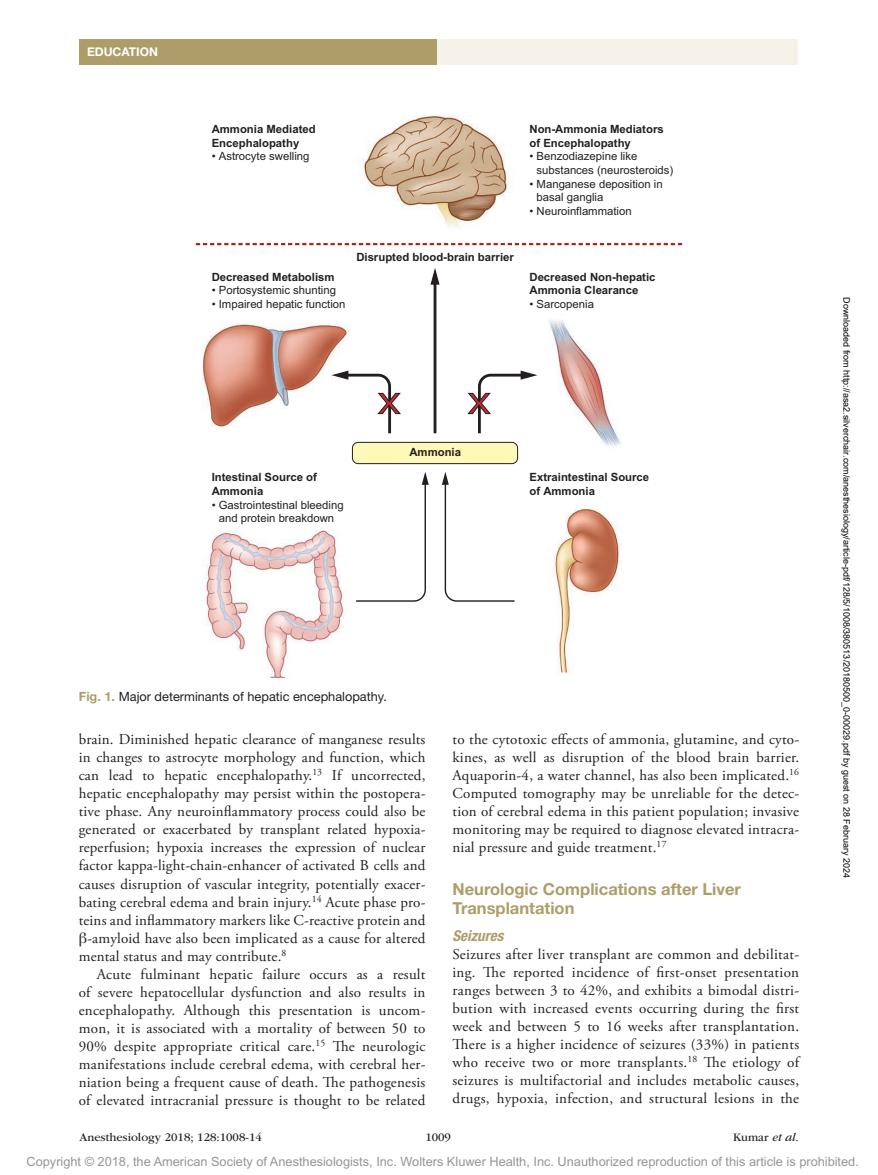
<style>
.page{position:relative;width:878px;height:1175px;background:#fff}
.page>*{position:absolute;margin:0;border:0;box-sizing:border-box;transform-origin:0 0}
.t1{font:700 16.5px/19.5px "Helvetica Neue LT Std";color:#ac9d69}
.t2{font:15px/18px "Adobe Garamond Pro";letter-spacing:.015em;color:#231f20;text-align:justify}
.t3{font:italic 700 condensed 15px "Helvetica Neue LT Std";color:#ac9d69}
.t4{font:12.75px "Arial MT Std";color:#939598}
.t5{font:12.75px "Helvetica Neue LT Std";color:#231f20}
.t6{font:12px "ITC Garamond Std";color:#231f20}
.t7{font:700 12px "Helvetica Neue";color:#fff}
.t8{font:11.4px/13.6px "Arial";color:#231f20}
.t9{font:700 11.4px/13.6px "Arial";color:#231f20}
.t10{font:9px "Arial";color:#000}
.s1{font-weight:700;color:#ac9d69}
.s2{font-family:"Gandhari Unicode"}
.s3{font-style:italic}
</style>
<div class="page">
<div style="left:432px;top:39px;width:365px;height:26px;background:#f5f2ea"></div>
<div style="left:79px;top:39px;width:357px;height:25px;background:#ac9d69"></div>
<img style="left:202px;top:116px;width:420px;height:562px">
<div style="left:352px;top:442px;width:165px;height:21px;background:#fff9b8;border-radius:6px"></div>
<div style="left:352px;top:442px;width:166px;height:22px;border:1px solid #231f20;border-radius:6px"></div>
<svg style="left:196px;top:243px;width:486px;height:2px"></svg>
<hr style="left:433px;top:281px;width:3px;height:152px;background:#231f20">
<svg style="left:430px;top:268px;width:9px;height:17px"></svg>
<svg style="left:354px;top:472px;width:75px;height:130px"></svg>
<svg style="left:442px;top:472px;width:74px;height:130px"></svg>
<svg style="left:331px;top:370px;width:70px;height:66px"></svg>
<svg style="left:467px;top:370px;width:70px;height:66px"></svg>
<p class="t7" style="left:87px;top:45px;width:72px">EDUCATION</p>
<p class="t9" style="left:212px;top:123px;width:105px">Ammonia Mediated<br>Encephalopathy</p>
<p class="t8" style="left:212px;top:150px;width:99px">• Astrocyte swelling</p>
<p class="t9" style="left:212px;top:270px;width:124px">Decreased Metabolism</p>
<p class="t8" style="left:212px;top:284px;width:126px">• Portosystemic shunting</p>
<p class="t8" style="left:212px;top:297px;width:135px">• Impaired hepatic function</p>
<p class="t9" style="left:356px;top:250px;width:159px">Disrupted blood-brain barrier</p>
<p class="t9" style="left:529px;top:123px;width:136px">Non-Ammonia Mediators of Encephalopathy</p>
<p class="t8" style="left:536px;top:150px;width:138px;text-indent:-7px">• Benzodiazepine like substances (neurosteroids)</p>
<p class="t8" style="left:536px;top:177px;width:128px;text-indent:-7px">• Manganese deposition in basal ganglia</p>
<p class="t8" style="left:529px;top:204px;width:104px">• Neuroinflammation</p>
<p class="t9" style="left:529px;top:270px;width:127px">Decreased Non-hepatic<br>Ammonia Clearance</p>
<p class="t8" style="left:529px;top:297px;width:66px">• Sarcopenia</p>
<p class="t9" style="left:212px;top:471px;width:107px">Intestinal Source of<br>Ammonia</p>
<p class="t8" style="left:212px;top:498px;width:133px;text-align:center">• Gastrointestinal bleeding and protein breakdown</p>
<p class="t9" style="left:409px;top:446px;width:53px">Ammonia</p>
<p class="t9" style="left:529px;top:471px;width:121px">Extraintestinal Source of Ammonia</p>
<p class="t5" style="left:79px;top:688px;width:309px"><span class="s1">Fig. 1.</span> Major determinants of hepatic encephalopathy.</p>
<p class="t2" style="left:79px;top:731px;width:348px">brain. Diminished hepatic clearance of manganese results in changes to astrocyte morphology and function, which can lead to hepatic encephalopathy.<sup>13</sup> If uncorrected, hepatic encephalopathy may persist within the postopera&shy;tive phase. Any neuroinflammatory process could also be generated or exacerbated by transplant related hypoxia&shy;reperfusion; hypoxia increases the expression of nuclear factor kappa-light-chain-enhancer of activated B cells and causes disruption of vascular integrity, potentially exacer&shy;bating cerebral edema and brain injury.<sup>14</sup> Acute phase pro&shy;teins and inflammatory markers like C-reactive protein and <span class="s2">β</span>-amyloid have also been implicated as a cause for altered mental status and may contribute.<sup>8</sup></p>
<p class="t2" style="left:79px;top:965px;width:348px;text-indent:18px">Acute fulminant hepatic failure occurs as a result of severe hepatocellular dysfunction and also results in encephalopathy. Although this presentation is uncom&shy;mon, it is associated with a mortality of between 50 to 90% despite appropriate critical care.<sup>15</sup> The neurologic manifestations include cerebral edema, with cerebral her&shy;niation being a frequent cause of death. The pathogenesis of elevated intracranial pressure is thought to be related</p>
<p class="t2" style="left:452px;top:731px;width:348px">to the cytotoxic effects of ammonia, glutamine, and cyto&shy;kines, as well as disruption of the blood brain barrier.<br>Aquaporin-4, a water channel, has also been implicated.<sup>16<br></sup>Computed tomography may be unreliable for the detec&shy;tion of cerebral edema in this patient population; invasive monitoring may be required to diagnose elevated intracra&shy;nial pressure and guide treatment.<sup>17</sup></p>
<p class="t1" style="left:452px;top:878px;width:290px">Neurologic Complications after Liver<br>Transplantation</p>
<p class="t3" style="left:452px;top:926px;width:52px">Seizures</p>
<p class="t2" style="left:452px;top:945px;width:348px">Seizures after liver transplant are common and debilitat&shy;ing. The reported incidence of first-onset presentation ranges between 3 to 42%, and exhibits a bimodal distri&shy;bution with increased events occurring during the first week and between 5 to 16 weeks after transplantation.<br>There is a higher incidence of seizures (33%) in patients who receive two or more transplants.<sup>18</sup> The etiology of seizures is multifactorial and includes metabolic causes, drugs, hypoxia, infection, and structural lesions in the</p>
<p class="t6" style="left:80px;top:1130px;width:184px">Anesthesiology 2018; 128:1008-14</p>
<p class="t6" style="left:425px;top:1130px;width:27px">1009</p>
<p class="t6" style="left:733px;top:1130px;width:67px">Kumar <span class="s3">et al</span>.</p>
<p class="t10" style="left:850px;top:297px;width:582px;rotate:90deg">Downloaded from http://asa2.silverchair.com/anesthesiology/article-pdf/128/5/1008/380513/20180500_0-00029.pdf by guest on 28 February 2024</p>
<p class="t4" style="left:27px;top:1154px;width:833px">Copyright © 2018, the American Society of Anesthesiologists, Inc. Wolters Kluwer Health, Inc. Unauthorized reproduction of this article is prohibited.</p>
</div>
